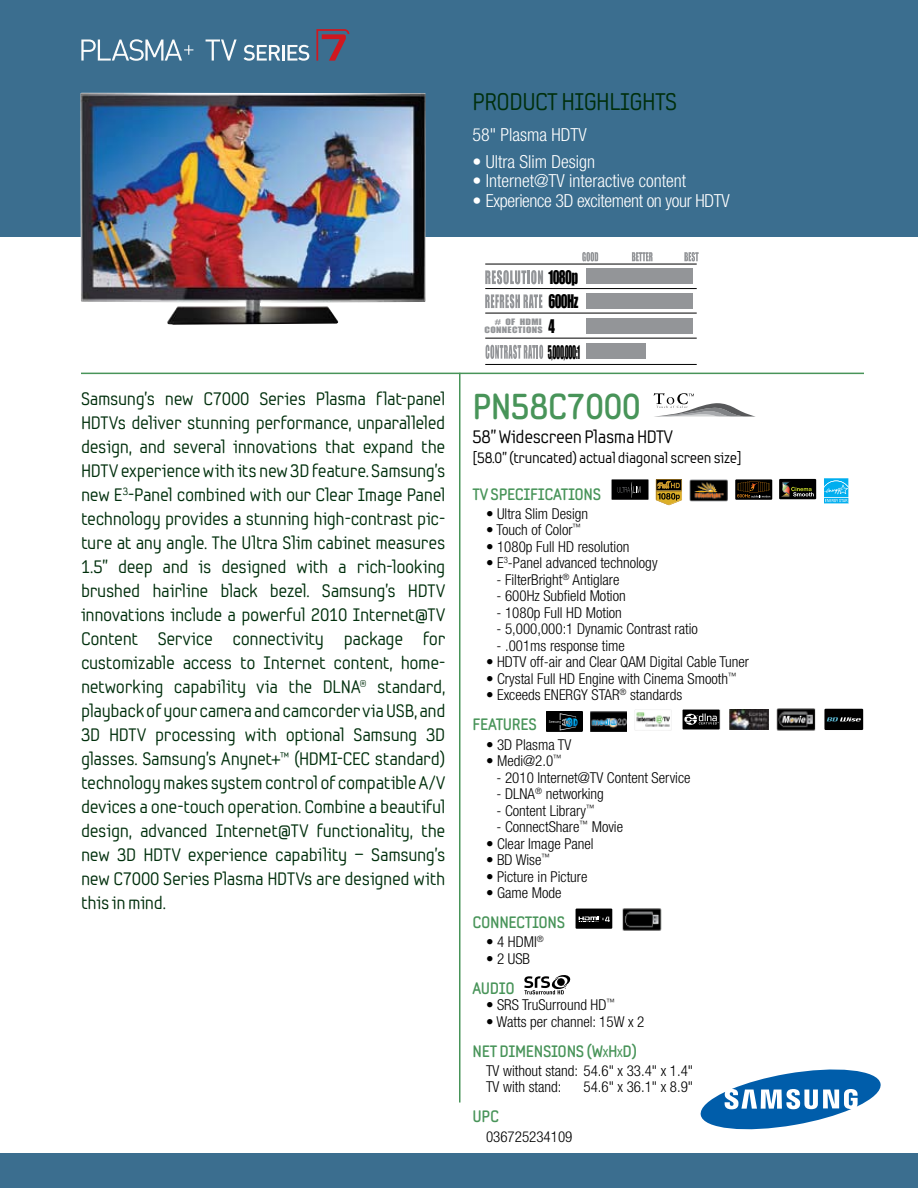
<style>
.page{position:relative;width:918px;height:1188px;background:#fff}
.page>*{position:absolute;margin:0;border:0;box-sizing:border-box;transform-origin:0 0}
.t1{font:700 36px "Samsung Imagination";letter-spacing:-.02em;color:#489459}
.t2{font:24px "Samsung Imagination";letter-spacing:-.02em;color:#002f0c}
.t3{font:18px/24px "Samsung Imagination";letter-spacing:-.02em;color:#002f0c;text-align:justify}
.t4{font:300 condensed 18px "Helvetica Neue";color:#fff}
.t5{font:300 condensed 18px "Helvetica Neue";letter-spacing:-.02em;color:#fff}
.t6{font:18px "Samsung Imagination";letter-spacing:-.02em;color:#000}
.t7{font:17.4px "Impact";letter-spacing:-.05em;color:#000;scale:.74 1}
.t8{font:17.4px "Impact";letter-spacing:-.05em;color:#000;scale:.45 1}
.t9{font:700 16.5px "Samsung Imagination";letter-spacing:-.02em;color:#489459}
.t10{font:300 condensed 15px/16.5px "Helvetica Neue";color:#000}
.t11{font:15px "Samsung Imagination";letter-spacing:-.02em;color:#000}
.t12{font:8.25px/7.4px "Impact";letter-spacing:.03em;color:#939598;text-align:right;scale:1.23 1}
.s1{font-size:11.55px}
</style>
<div class="page">
<div style="left:0;top:1153px;width:918px;height:35px;background:#3b6e8f"></div>
<div style="left:0;top:0;width:918px;height:236px;background:#3b6e8f"></div>
<svg style="left:701px;top:1070px;width:180px;height:59px"></svg>
<hr style="left:459px;top:373px;width:1px;height:730px;background:#489459">
<hr style="left:81px;top:373px;width:783px;height:1px;background:#489459">
<svg style="left:244px;top:45px;width:36px;height:16px"></svg>
<hr style="left:282px;top:45px;width:3px;height:16px;background:#fafbfb">
<svg style="left:288px;top:45px;width:21px;height:16px"></svg>
<svg style="left:316px;top:29px;width:33px;height:32px"></svg>
<svg style="left:206px;top:40px;width:31px;height:21px"></svg>
<svg style="left:81px;top:39px;width:112px;height:22px"></svg>
<hr style="left:485px;top:264px;width:212px;height:1px;background:#000">
<hr style="left:485px;top:288px;width:212px;height:1px;background:#000">
<hr style="left:485px;top:313px;width:212px;height:1px;background:#000">
<hr style="left:485px;top:338px;width:212px;height:1px;background:#000">
<hr style="left:485px;top:364px;width:212px;height:1px;background:#000">
<svg style="left:582px;top:252px;width:16px;height:9px"></svg>
<svg style="left:632px;top:252px;width:21px;height:9px"></svg>
<svg style="left:684px;top:252px;width:15px;height:9px"></svg>
<svg style="left:485px;top:294px;width:57px;height:14px"></svg>
<svg style="left:485px;top:270px;width:58px;height:14px"></svg>
<svg style="left:486px;top:345px;width:57px;height:14px"></svg>
<div style="left:587px;top:269px;width:106px;height:15px;background:#939598"></div>
<div style="left:587px;top:318px;width:106px;height:15px;background:#939598"></div>
<div style="left:587px;top:293px;width:106px;height:15px;background:#939598"></div>
<div style="left:587px;top:343px;width:59px;height:16px;background:#939598"></div>
<img style="left:80px;top:93px;width:346px;height:232px">
<svg style="left:653px;top:393px;width:103px;height:24px"></svg>
<svg style="left:524px;top:975px;width:46px;height:19px"></svg>
<div style="left:576px;top:909px;width:36px;height:20px;background:#000"></div>
<svg style="left:579px;top:917px;width:31px;height:5px"></svg>
<svg style="left:735px;top:479px;width:37px;height:21px"></svg>
<svg style="left:737px;top:481px;width:33px;height:16px"></svg>
<div style="left:612px;top:479px;width:37px;height:21px;background:#000"></div>
<svg style="left:617px;top:482px;width:23px;height:16px"></svg>
<svg style="left:824px;top:478px;width:25px;height:26px"></svg>
<svg style="left:656px;top:479px;width:26px;height:26px"></svg>
<img style="left:689px;top:479px;width:39px;height:23px">
<div style="left:779px;top:479px;width:37px;height:20px;background:#000"></div>
<svg style="left:781px;top:481px;width:33px;height:16px"></svg>
<img style="left:636px;top:712px;width:34px;height:15px">
<div style="left:824px;top:709px;width:39px;height:21px;background:#000"></div>
<svg style="left:827px;top:717px;width:34px;height:4px"></svg>
<div style="left:682px;top:709px;width:38px;height:21px;background:#000"></div>
<div style="left:682px;top:709px;width:38px;height:21px;border:1px solid #fff"></div>
<svg style="left:684px;top:713px;width:35px;height:12px"></svg>
<img style="left:591px;top:711px;width:36px;height:21px">
<img style="left:729px;top:710px;width:40px;height:20px">
<div style="left:546px;top:711px;width:37px;height:21px;background:#000"></div>
<svg style="left:546px;top:711px;width:36px;height:21px"></svg>
<img style="left:776px;top:708px;width:40px;height:22px">
<img style="left:622px;top:908px;width:40px;height:23px">
<h2 class="t2" style="left:472px;top:88px;width:206px">PRODUCT HIGHLIGHTS</h2>
<p class="t4" style="left:472px;top:125px;width:116px">58" Plasma HDTV</p>
<p class="t4" style="left:472px;top:151px;width:124px">• Ultra Slim Design</p>
<p class="t4" style="left:472px;top:170px;width:215px">• Internet@TV interactive content</p>
<p class="t5" style="left:472px;top:190px;width:259px">• Experience 3D excitement on your HDTV</p>
<p class="t7" style="left:548px;top:266px;width:42px">1080p</p>
<p class="t7" style="left:548px;top:291px;width:42px">600Hz</p>
<p class="t8" style="left:548px;top:341px;width:73px">5,000,000:1</p>
<p class="t12" style="left:485px;top:318px;width:49px"># OF HDMI<br>CONNECTIONS</p>
<p class="t7" style="left:548px;top:315px;width:10px">4</p>
<p class="t3" style="left:81px;top:387px;width:366px">Samsung's new C7000 Series Plasma flat-panel HDTVs deliver stunning performance, unparalleled design, and several innovations that expand the HDTV experience with its new 3D feature. Samsung's new E<sup>3</sup>-Panel combined with our Clear Image Panel technology provides a stunning high-contrast pic&shy;ture at any angle. The Ultra Slim cabinet measures 1.5" deep and is designed with a rich-looking brushed hairline black bezel. Samsung's HDTV innovations include a powerful 2010 Internet@TV Content Service connectivity package for customizable access to Internet content, home&shy;networking capability via the DLNA® standard, playback of your camera and camcorder via USB, and 3D HDTV processing with optional Samsung 3D glasses. Samsung's Anynet+™ (HDMI-CEC standard) technology makes system control of compatible A/V devices a one-touch operation. Combine a beautiful design, advanced Internet@TV functionality, the new 3D HDTV experience capability – Samsung's new C7000 Series Plasma HDTVs are designed with this in mind.</p>
<h1 class="t1" style="left:472px;top:384px;width:170px">PN58C7000</h1>
<p class="t6" style="left:472px;top:426px;width:202px">58” Widescreen Plasma HDTV</p>
<p class="t11" style="left:472px;top:449px;width:271px">[58.0” (truncated) actual diagonal screen size]</p>
<p class="t9" style="left:472px;top:484px;width:130px">TV SPECIFICATIONS</p>
<p class="t10" style="left:486px;top:505px;width:104px">• Ultra Slim Design</p>
<p class="t10" style="left:486px;top:522px;width:97px">• Touch of Color<sup>™</sup></p>
<p class="t10" style="left:486px;top:538px;width:145px">• 1080p Full HD resolution</p>
<p class="t10" style="left:486px;top:555px;width:173px">• E<sup>3</sup>-Panel advanced technology</p>
<p class="t10" style="left:496px;top:571px;width:124px">- FilterBright<sup>®</sup> Antiglare</p>
<p class="t10" style="left:497px;top:588px;width:131px">- 600Hz Subfield Motion</p>
<p class="t10" style="left:497px;top:604px;width:127px">- 1080p Full HD Motion</p>
<p class="t10" style="left:497px;top:621px;width:203px">- 5,000,000:1 Dynamic Contrast ratio</p>
<p class="t10" style="left:497px;top:637px;width:130px">- .001ms response time</p>
<p class="t10" style="left:486px;top:654px;width:265px">• HDTV off-air and Clear QAM Digital Cable Tuner</p>
<p class="t10" style="left:486px;top:670px;width:252px">• Crystal Full HD Engine with Cinema Smooth<sup>™</sup></p>
<p class="t10" style="left:486px;top:687px;width:198px">• Exceeds ENERGY STAR<sup>®</sup> standards</p>
<p class="t9" style="left:472px;top:714px;width:66px">FEATURES</p>
<p class="t10" style="left:486px;top:736px;width:87px">• 3D Plasma TV</p>
<p class="t10" style="left:486px;top:752px;width:77px">• Medi@2.0<sup>™</sup></p>
<p class="t10" style="left:496px;top:769px;width:195px">- 2010 Internet@TV Content Service</p>
<p class="t10" style="left:496px;top:785px;width:109px">- DLNA<sup>®</sup> networking</p>
<p class="t10" style="left:497px;top:802px;width:100px">- Content Library<sup>™</sup></p>
<p class="t10" style="left:496px;top:818px;width:128px">- ConnectShare<sup>™</sup> Movie</p>
<p class="t10" style="left:486px;top:835px;width:109px">• Clear Image Panel</p>
<p class="t10" style="left:486px;top:851px;width:66px">• BD Wise<sup>™</sup></p>
<p class="t10" style="left:486px;top:868px;width:103px">• Picture in Picture</p>
<p class="t10" style="left:486px;top:884px;width:77px">• Game Mode</p>
<p class="t9" style="left:472px;top:912px;width:19px">CONNECTIONS</p>
<p class="t10" style="left:486px;top:934px;width:59px">• 4 HDMI<sup>®</sup></p>
<p class="t10" style="left:486px;top:950px;width:46px">• 2 USB</p>
<p class="t9" style="left:472px;top:978px;width:35px">AUDIO</p>
<p class="t10" style="left:486px;top:997px;width:131px">• SRS TruSurround HD<sup>™</sup></p>
<p class="t10" style="left:486px;top:1013px;width:160px">• Watts per channel: 15W x 2</p>
<p class="t9" style="left:472px;top:1041px;width:166px">NET DIMENSIONS (W<span class="s1">x</span>H<span class="s1">x</span>D)</p>
<p class="t10" style="left:486px;top:1062px;width:209px">TV without stand: 54.6" x 33.4" x 1.4"<br>TV with stand:</p>
<p class="t10" style="left:584px;top:1079px;width:111px">54.6" x 36.1" x 8.9"</p>
<p class="t9" style="left:472px;top:1107px;width:28px">UPC</p>
<p class="t10" style="left:486px;top:1128px;width:88px">036725234109</p>
</div>
